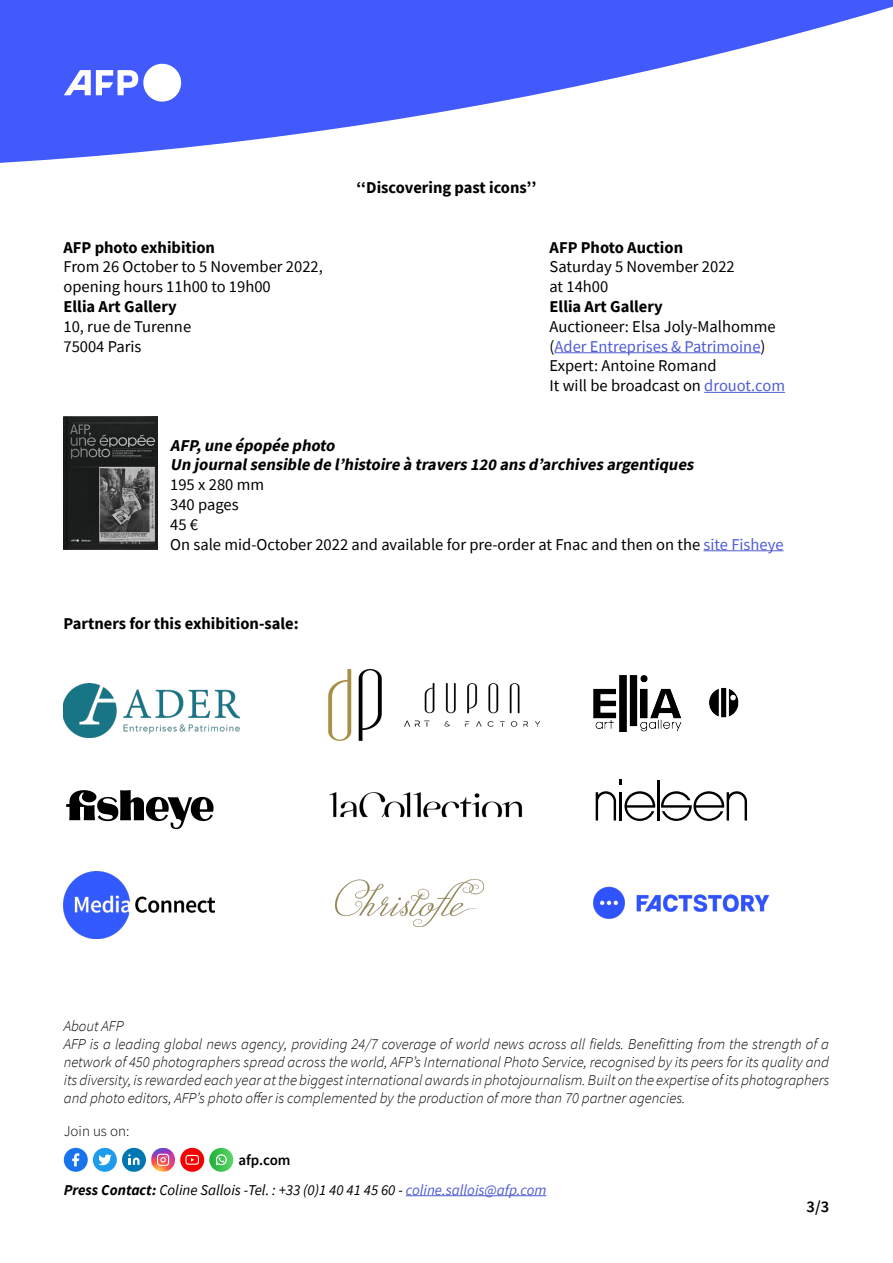
<style>
.page{position:relative;width:893px;height:1263px;background:#fff}
.page>*{position:absolute;margin:0;border:0;box-sizing:border-box;transform-origin:0 0}
.Corps{font:16.5px/19.8px "Source Sans Pro";color:#000}
.Corps-2{font:700 16.5px "Source Sans Pro";color:#000}
.Corps-3{font:italic 700 16.5px "Source Sans Pro";color:#000}
.Chapeau{font:600 16.5px "Source Sans Pro";color:#000}
.t1{font:italic 300 15px/18px "Source Sans Pro";color:#000;text-align:justify}
.Footer_Bis{font:italic 15px "Source Sans Pro";color:#000}
.Footer_Bis-2{font:300 15px "Source Sans Pro";color:#000}
.t2{font:600 15px "Source Sans Pro";color:#000}
.s1{color:#4f5cd6}
.s2{font-weight:700}
</style>
<div class="page">
<svg style="left:0;top:0;width:893px;height:163px;fill:#425afb"></svg>
<hr style="left:555px;top:352px;width:205px;height:1px;background:#4f5cd6">
<hr style="left:704px;top:392px;width:81px;height:1px;background:#4f5cd6">
<hr style="left:704px;top:550px;width:80px;height:1px;background:#4f5cd6">
<svg style="left:64px;top:64px;width:117px;height:38px"></svg>
<hr style="left:406px;top:1195px;width:140px;height:1px;background:#4f5cd6">
<div style="left:64px;top:1148px;width:24px;height:24px;background:#1873ec;border-radius:50%"></div>
<svg style="left:72px;top:1153px;width:7px;height:13px"></svg>
<svg style="left:151px;top:1148px;width:24px;height:24px"></svg>
<div style="left:122px;top:1148px;width:24px;height:24px;background:#0077b1;border-radius:50%"></div>
<svg style="left:128px;top:1154px;width:12px;height:11px"></svg>
<div style="left:93px;top:1148px;width:24px;height:24px;background:#1c9ceb;border-radius:50%"></div>
<svg style="left:98px;top:1154px;width:14px;height:12px"></svg>
<svg style="left:209px;top:1148px;width:24px;height:24px"></svg>
<svg style="left:215px;top:1154px;width:12px;height:11px"></svg>
<div style="left:180px;top:1148px;width:24px;height:24px;background:#f70000;border-radius:50%"></div>
<svg style="left:185px;top:1155px;width:14px;height:10px"></svg>
<img style="left:593px;top:675px;width:146px;height:56px">
<svg style="left:66px;top:790px;width:148px;height:39px"></svg>
<hr style="left:619px;top:792px;width:3px;height:28px;background:#000">
<svg style="left:619px;top:780px;width:3px;height:5px"></svg>
<hr style="left:657px;top:780px;width:2px;height:40px;background:#000">
<svg style="left:596px;top:791px;width:20px;height:29px"></svg>
<svg style="left:624px;top:791px;width:31px;height:30px"></svg>
<svg style="left:661px;top:791px;width:86px;height:30px"></svg>
<img style="left:328px;top:668px;width:213px;height:73px">
<img style="left:329px;top:792px;width:194px;height:26px">
<img style="left:64px;top:684px;width:175px;height:54px">
<img style="left:64px;top:872px;width:151px;height:66px">
<img style="left:593px;top:886px;width:177px;height:33px">
<img style="left:64px;top:416px;width:93px;height:134px">
<img style="left:335px;top:879px;width:148px;height:48px">
<p class="Corps-2" style="left:356px;top:176px;width:181px">‘‘Discovering past icons’’</p>
<p class="Corps-2" style="left:64px;top:236px;width:153px">AFP photo exhibition</p>
<p class="Corps-2" style="left:550px;top:236px;width:135px">AFP Photo Auction</p>
<p class="Corps" style="left:64px;top:257px;width:261px">From 26 October to 5 November 2022,</p>
<p class="Corps" style="left:550px;top:257px;width:187px">Saturday 5 November 2022</p>
<p class="Corps" style="left:64px;top:277px;width:209px">opening hours 11h00 to 19h00</p>
<p class="Corps" style="left:550px;top:277px;width:60px">at 14h00</p>
<p class="Corps-2" style="left:64px;top:295px;width:115px">Ellia Art Gallery</p>
<p class="Corps-2" style="left:550px;top:295px;width:115px">Ellia Art Gallery</p>
<p class="Corps" style="left:64px;top:316px;width:129px">10, rue de Turenne</p>
<p class="Corps" style="left:550px;top:316px;width:228px">Auctioneer: Elsa Joly-Malhomme</p>
<p class="Corps" style="left:64px;top:336px;width:79px">75004 Paris</p>
<p class="Corps" style="left:550px;top:336px;width:237px">(<span class="s1">Ader Entreprises &amp; Patrimoine</span>)<br>Expert: Antoine Romand<br>It will be broadcast on <span class="s1">drouot.com</span></p>
<p class="Corps-3" style="left:170px;top:434px;width:170px">AFP,une épopée photo</p>
<p class="Corps-3" style="left:170px;top:454px;width:529px">Un journalsensible de l’histoire à travers 120 ans d’archives argentiques</p>
<p class="Corps" style="left:170px;top:475px;width:95px">195 x 280 mm</p>
<p class="Corps" style="left:170px;top:494px;width:70px">340 pages</p>
<p class="Corps" style="left:170px;top:514px;width:29px">45 €</p>
<p class="Corps" style="left:170px;top:534px;width:615px">On sale mid-October 2022 and available for pre-order at Fnac and then on the <span class="s1">site Fisheye</span></p>
<p class="Corps-2" style="left:64px;top:612px;width:237px">Partners for this exhibition-sale:</p>
<p class="t1" style="left:64px;top:1017px;width:61px">About AFP</p>
<p class="t1" style="left:64px;top:1035px;width:767px">AFP is a leading global news agency, providing 24/7 coverage of world news across all fields. Benefitting from the strength of a network of 450 photographers spread across the world, AFP’s International Photo Service, recognised by its peers for its quality and its diversity, is rewarded each year at the biggest international awards in photojournalism. Built on the expertise of its photographers and photo editors, AFP’s photo offer is complemented by the production of more than 70 partner agencies.</p>
<p class="Footer_Bis-2" style="left:64px;top:1121px;width:67px">Join us on:</p>
<p class="t2" style="left:238px;top:1150px;width:54px">afp.com</p>
<p class="Footer_Bis" style="left:64px;top:1180px;width:484px"><span class="s2">Press Contact:</span> Coline Sallois -Tel. : +33 (0)1 40 41 45 60 - <span class="s1">coline.sallois@afp.com</span></p>
<p class="Chapeau" style="left:807px;top:1195px;width:24px">3/3</p>
</div>
